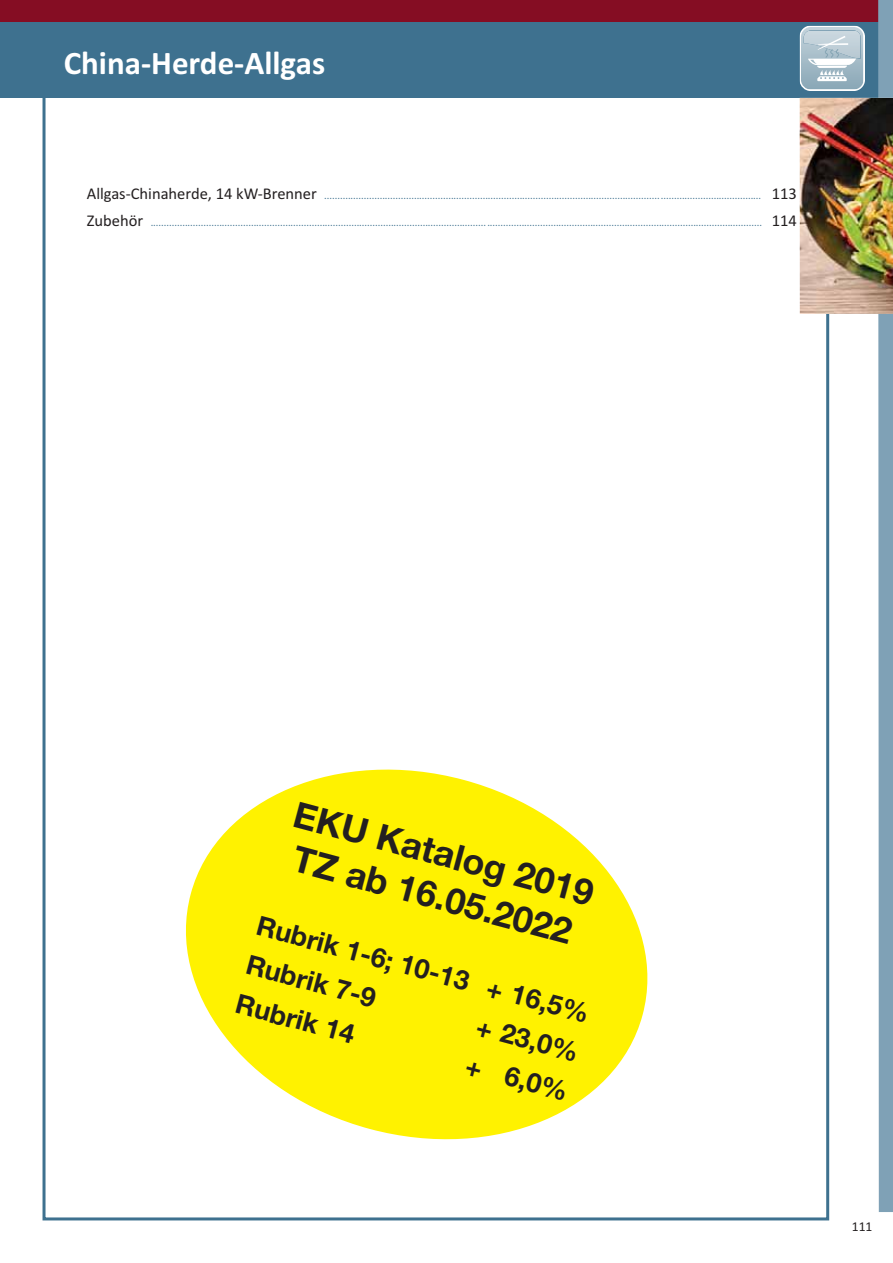
<style>
.page{position:relative;width:893px;height:1263px;background:#fff}
.page>*{position:absolute;margin:0;border:0;box-sizing:border-box;transform-origin:0 0}
.t1{font:700 36px/43.2px "Helvetica Neue";color:#231f20}
.t2{font:700 33px "Calibri";color:#fff}
.t3{font:700 27px/40.5px "Helvetica Neue";color:#231f20}
.t4{font:13.5px "Calibri";color:#231f20}
.t5{font:10.5px "Calibri";color:#3e718f}
.s1{font-size:16.5px;color:#231f20}
</style>
<div class="page">
<div style="left:0;top:21px;width:893px;height:77px;background:#3e718f"></div>
<div style="left:0;top:0;width:893px;height:21px;background:#850d23"></div>
<svg style="left:799px;top:26px;width:66px;height:65px;background:#b8cad3"></svg>
<svg style="left:878px;top:0;width:15px;height:1212px;background:#8caabd"></svg>
<img style="left:800px;top:98px;width:93px;height:216px">
<svg style="left:186px;top:769px;width:462px;height:371px;fill:#fff200"></svg>
<h2 class="t2" style="left:64px;top:51px;width:263px">China‐Herde‐Allgas</h2>
<p class="t5" style="left:87px;top:192px;width:712px"><span class="s1">Allgas‐Chinaherde, 14 kW‐Brenner</span> ..................................................................................................................................................................... <span class="s1">113</span></p>
<p class="t5" style="left:87px;top:219px;width:712px"><span class="s1">Zubehör</span> ....................................................................................................................................................................................................................................... <span class="s1">114</span></p>
<h1 class="t1" style="left:299px;top:796px;width:310px;rotate:15deg">EKU Katalog 2019<br>TZ ab 16.05.2022</h1>
<h3 class="t3" style="left:262px;top:907px;width:344px;rotate:15deg">Rubrik 1-6; 10-13 + 16,5%<br>Rubrik 7-9</h3>
<h3 class="t3" style="left:481px;top:1008px;width:106px;rotate:15deg">+ 23,0%</h3>
<h3 class="t3" style="left:241px;top:986px;width:124px;rotate:15deg">Rubrik 14</h3>
<h3 class="t3" style="left:471px;top:1047px;width:106px;rotate:15deg">+ 6,0%</h3>
<p class="t4" style="left:852px;top:1221px;width:22px">111</p>
</div>
